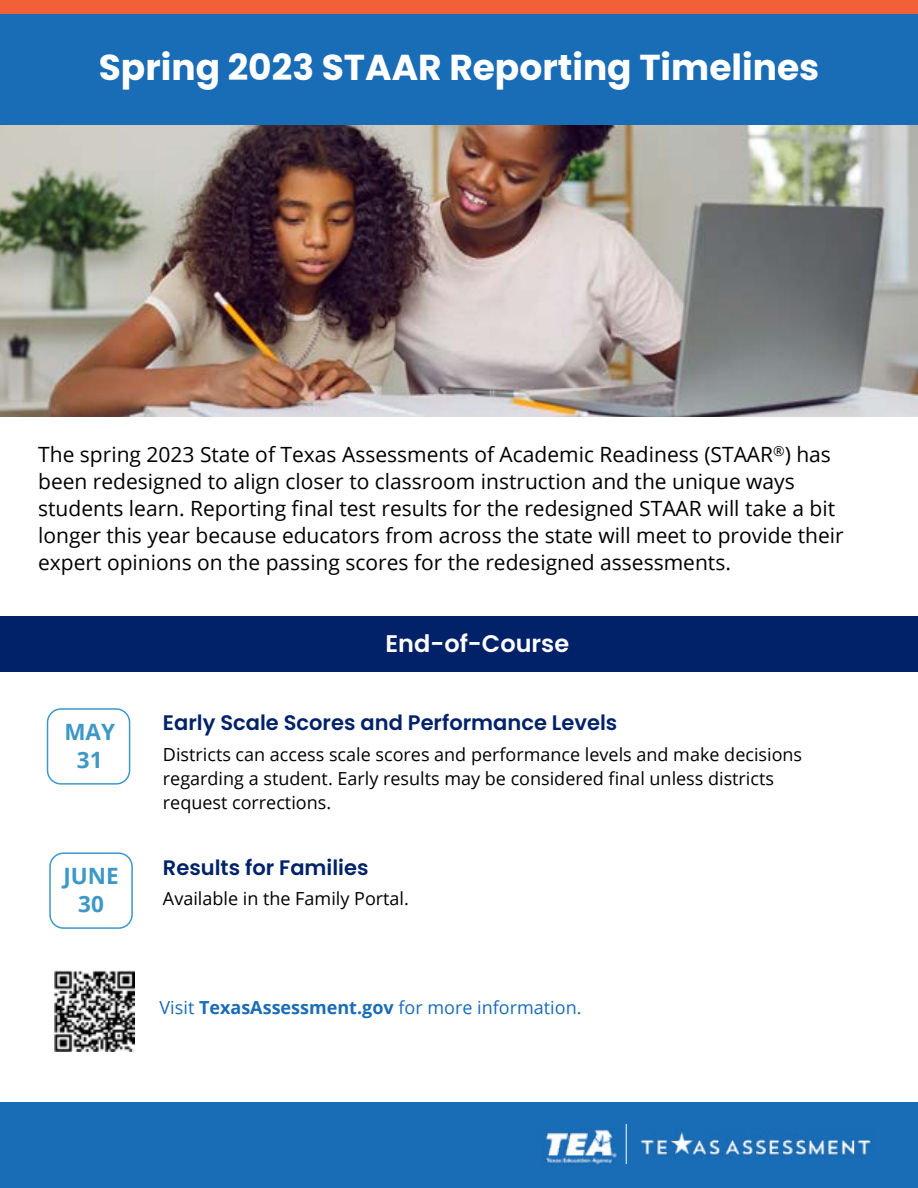
<style>
.page{position:relative;width:918px;height:1188px;background:#fff}
.page>*{position:absolute;margin:0;border:0;box-sizing:border-box;transform-origin:0 0}
.t1{font:700 36px "Poppins";color:#fff}
.H2_Header{font:600 24px "Poppins";color:#fff}
.t2{font:700 22.5px/27.8px "Open Sans";color:#3d98c7;text-align:center}
.t3{font:21px/27px "Open Sans";color:#000}
.t4{font:600 21px "Poppins";color:#012169}
.t5{font:18px/24px "Open Sans";color:#000}
.t6{font:18px "Open Sans";color:#196cb6}
.s1{font-weight:700}
</style>
<div class="page">
<div style="left:0;top:0;width:918px;height:125px;background:#196cb6"></div>
<div style="left:0;top:616px;width:918px;height:56px;background:#012169"></div>
<div style="left:0;top:1102px;width:918px;height:86px;background:#196cb6"></div>
<img style="left:0;top:125px;width:918px;height:291px">
<div style="left:47px;top:708px;width:83px;height:77px;border:2px solid #3d98c7;border-radius:14px"></div>
<div style="left:49px;top:852px;width:84px;height:77px;border:2px solid #3d98c7;border-radius:14px"></div>
<img style="left:54px;top:971px;width:81px;height:81px">
<div style="left:0;top:0;width:918px;height:14px;background:#f16037"></div>
<img style="left:546px;top:1129px;width:72px;height:36px">
<hr style="left:626px;top:1124px;width:1px;height:40px;background:#fff">
<img style="left:640px;top:1132px;width:232px;height:24px">
<h1 class="t1" style="left:99px;top:46px;width:722px">Spring 2023 STAAR Reporting Timelines</h1>
<p class="t3" style="left:38px;top:441px;width:807px">The spring 2023 State of Texas Assessments of Academic Readiness (STAAR<sup>®</sup>) has been redesigned to align closer to classroom instruction and the unique ways students learn. Reporting final test results for the redesigned STAAR will take a bit longer this year because educators from across the state will meet to provide their expert opinions on the passing scores for the redesigned assessments.</p>
<p class="t2" style="left:64px;top:717px;width:52px">MAY<br>31</p>
<p class="t2" style="left:63px;top:861px;width:57px">JUNE<br>30</p>
<h2 class="H2_Header" style="left:385px;top:629px;width:185px">End-of-Course</h2>
<p class="t4" style="left:163px;top:711px;width:456px">Early Scale Scores and Performance Levels</p>
<p class="t5" style="left:163px;top:742px;width:641px">Districts can access scale scores and performance levels and make decisions regarding a student. Early results may be considered final unless districts request corrections.</p>
<p class="t4" style="left:163px;top:855px;width:207px">Results for Families</p>
<p class="t5" style="left:163px;top:886px;width:248px">Available in the Family Portal.</p>
<p class="t6" style="left:160px;top:995px;width:423px">Visit <span class="s1">TexasAssessment.gov</span> for more information.</p>
</div>
